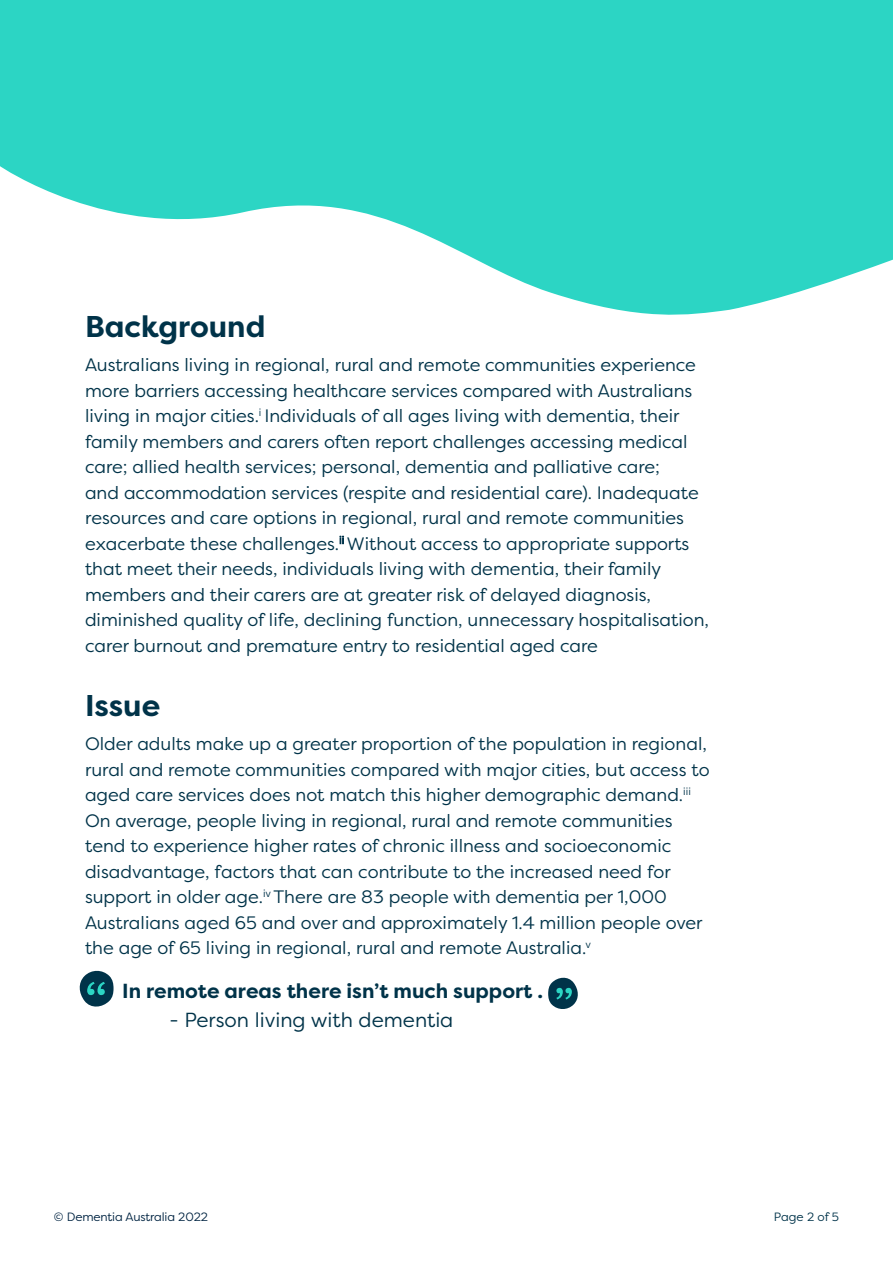
<style>
.page{position:relative;width:893px;height:1263px;background:#fff}
.page>*{position:absolute;margin:0;border:0;box-sizing:border-box;transform-origin:0 0}
.t1{font:700 30px "Filson Pro";color:#003349}
.t2{font:700 20.4px "Filson Pro";color:#003349}
.t3{font:20.4px "Filson Pro";color:#003349}
.t4{font:18px/25.5px "Filson Pro";color:#003349}
.t5{font:12px "Filson Pro";letter-spacing:-.01em;color:#002442}
.t6{font:12px "Filson Pro";letter-spacing:-.005em;color:#00334a}
</style>
<div class="page">
<svg style="left:0;top:0;width:893px;height:315px;fill:#2cd5c4"></svg>
<svg style="left:79px;top:970px;width:35px;height:37px"></svg>
<svg style="left:548px;top:977px;width:30px;height:32px"></svg>
<h1 class="t1" style="left:85px;top:308px;width:182px">Background</h1>
<p class="t4" style="left:85px;top:352px;width:626px">Australians living in regional, rural and remote communities experience more barriers accessing healthcare services compared with Australians living in major cities.<sup>i</sup> Individuals of all ages living with dementia, their family members and carers often report challenges accessing medical care; allied health services; personal, dementia and palliative care;<br>and accommodation services (respite and residential care). Inadequate resources and care options in regional, rural and remote communities exacerbate these challenges.<sup>ii</sup> Without access to appropriate supports that meet their needs, individuals living with dementia, their family members and their carers are at greater risk of delayed diagnosis, diminished quality of life, declining function, unnecessary hospitalisation, carer burnout and premature entry to residential aged care</p>
<h1 class="t1" style="left:85px;top:686px;width:77px">Issue</h1>
<p class="t4" style="left:85px;top:730px;width:626px">Older adults make up a greater proportion of the population in regional, rural and remote communities compared with major cities, but access to aged care services does not match this higher demographic demand.<sup>iii </sup>On average, people living in regional, rural and remote communities tend to experience higher rates of chronic illness and socioeconomic disadvantage, factors that can contribute to the increased need for support in older age.<sup>iv</sup> There are 83 people with dementia per 1,000<br>Australians aged 65 and over and approximately 1.4 million people over the age of 65 living in regional, rural and remote Australia.<sup>v</sup></p>
<p class="t2" style="left:122px;top:978px;width:422px">In remote areas there isn’t much support .</p>
<p class="t3" style="left:170px;top:1006px;width:285px">- Person living with dementia</p>
<p class="t5" style="left:54px;top:1209px;width:156px">© Dementia Australia 2022</p>
<p class="t6" style="left:774px;top:1209px;width:67px">Page 2 of 5</p>
</div>
